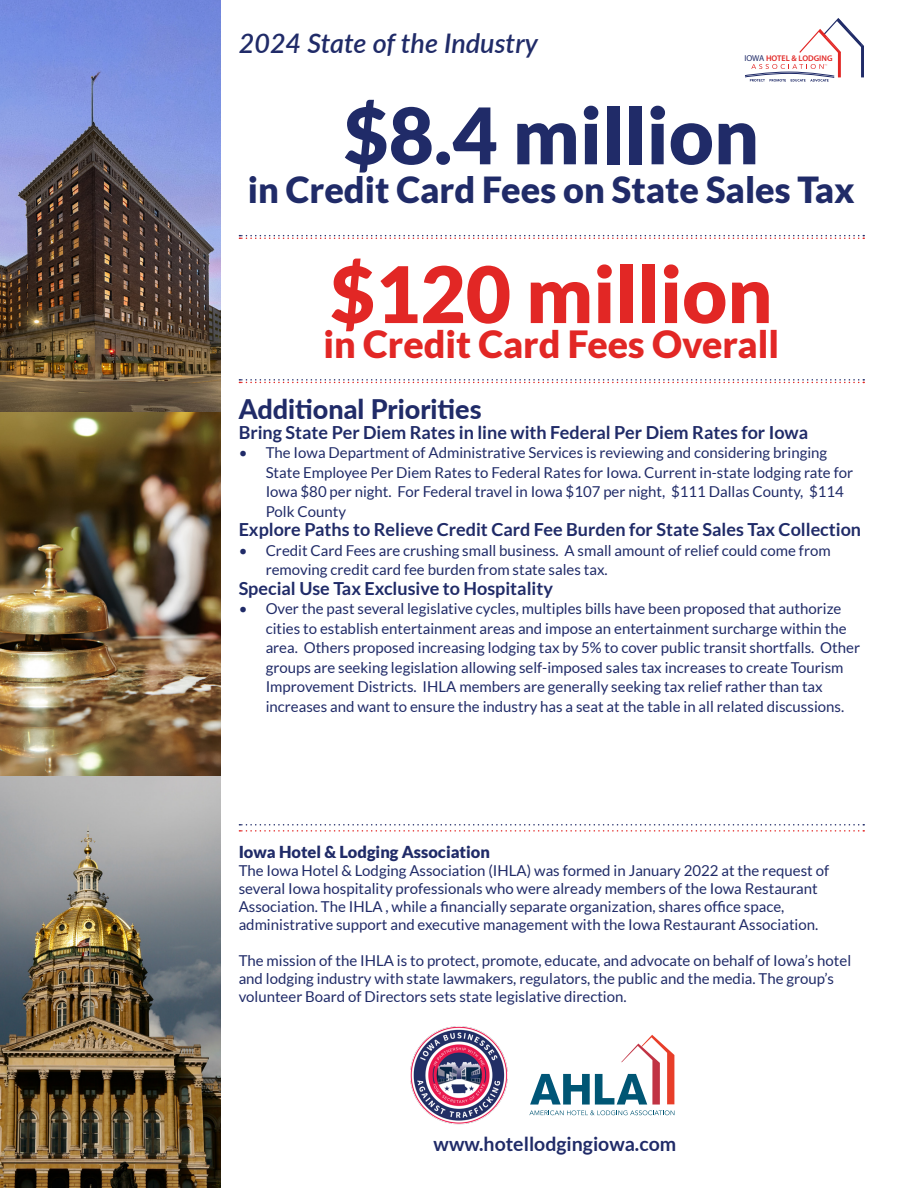
<style>
.page{position:relative;width:918px;height:1188px;background:#fff}
.page>*{position:absolute;margin:0;border:0;box-sizing:border-box;transform-origin:0 0}
.t1{font:900 78px "Lato";color:#e22725}
.t2{font:900 78px "Lato";color:#202b68}
.t3{font:900 37.5px "Lato";color:#e22725}
.t4{font:900 36px "Lato";color:#202b68}
.t5{font:italic 600 27px "Lato";color:#202b68}
.t6{font:800 27px "Lato";color:#202b68}
.t7{font:700 19.5px "Lato";color:#202b68}
.t8{font:700 18px "Lato";color:#202b68}
.t9{font:900 16.5px "Lato";color:#202b68}
.t10{font:15px/19.5px "Lato";color:#202b68}
.t11{font:600 8.25px "Myriad Pro";color:#e22725}
.s1{font-weight:400;font-size:8.55px;color:#202b68}
</style>
<div class="page">
<img style="left:0;top:0;width:220px;height:1188px">
<img style="left:410px;top:1026px;width:98px;height:99px">
<svg style="left:529px;top:1035px;width:145px;height:80px"></svg>
<svg style="left:239px;top:379px;width:625px;height:4px"></svg>
<svg style="left:239px;top:824px;width:625px;height:8px"></svg>
<hr style="left:861px;top:46px;width:3px;height:31px;background:#202b68">
<hr style="left:838px;top:52px;width:3px;height:25px;background:#e22725">
<svg style="left:799px;top:18px;width:65px;height:37px"></svg>
<svg style="left:745px;top:64px;width:90px;height:18px"></svg>
<svg style="left:239px;top:235px;width:625px;height:4px"></svg>
<p class="t5" style="left:239px;top:24px;width:301px">2024 State of the Industry</p>
<p class="t11" style="left:744px;top:53px;width:90px"><span class="s1">IOWA</span> HOTEL &amp; LODGING</p>
<p class="t2" style="left:343px;top:90px;width:417px">$8.4 million</p>
<p class="t4" style="left:248px;top:169px;width:609px">in Credit Card Fees on State Sales Tax</p>
<p class="t1" style="left:330px;top:249px;width:444px">$120 million</p>
<p class="t3" style="left:324px;top:322px;width:457px">in Credit Card Fees Overall</p>
<p class="t6" style="left:239px;top:390px;width:245px">Additional Priorities</p>
<p class="t8" style="left:239px;top:422px;width:571px">Bring State Per Diem Rates in line with Federal Per Diem Rates for Iowa</p>
<p class="t10" style="left:266px;top:443px;width:589px;text-indent:-27px">• The Iowa Department of Administrative Services is reviewing and considering bringing State Employee Per Diem Rates to Federal Rates for Iowa. Current in-state lodging rate for Iowa $80 per night. For Federal travel in Iowa $107 per night, $111 Dallas County, $114<br>Polk County</p>
<p class="t8" style="left:239px;top:520px;width:624px">Explore Paths to Relieve Credit Card Fee Burden for State Sales Tax Collection</p>
<p class="t10" style="left:266px;top:541px;width:567px;text-indent:-27px">• Credit Card Fees are crushing small business. A small amount of relief could come from removing credit card fee burden from state sales tax.</p>
<p class="t8" style="left:239px;top:578px;width:316px">Special Use Tax Exclusive to Hospitality</p>
<p class="t10" style="left:266px;top:599px;width:596px;text-indent:-27px">• Over the past several legislative cycles, multiples bills have been proposed that authorize cities to establish entertainment areas and impose an entertainment surcharge within the area. Others proposed increasing lodging tax by 5% to cover public transit shortfalls. Other groups are seeking legislation allowing self-imposed sales tax increases to create Tourism Improvement Districts. IHLA members are generally seeking tax relief rather than tax increases and want to ensure the industry has a seat at the table in all related discussions.</p>
<p class="t9" style="left:239px;top:842px;width:253px">Iowa Hotel &amp; Lodging Association</p>
<p class="t10" style="left:239px;top:861px;width:592px;line-height:18px">The Iowa Hotel &amp; Lodging Association (IHLA) was formed in January 2022 at the request of several Iowa hospitality professionals who were already members of the Iowa Restaurant Association. The IHLA , while a financially separate organization, shares office space, administrative support and executive management with the Iowa Restaurant Association.</p>
<p class="t10" style="left:239px;top:951px;width:614px;line-height:18px">The mission of the IHLA is to protect, promote, educate, and advocate on behalf of Iowa’s hotel and lodging industry with state lawmakers, regulators, the public and the media. The group’s volunteer Board of Directors sets state legislative direction.</p>
<p class="t7" style="left:434px;top:1133px;width:244px">www.hotellodgingiowa.com</p>
</div>
